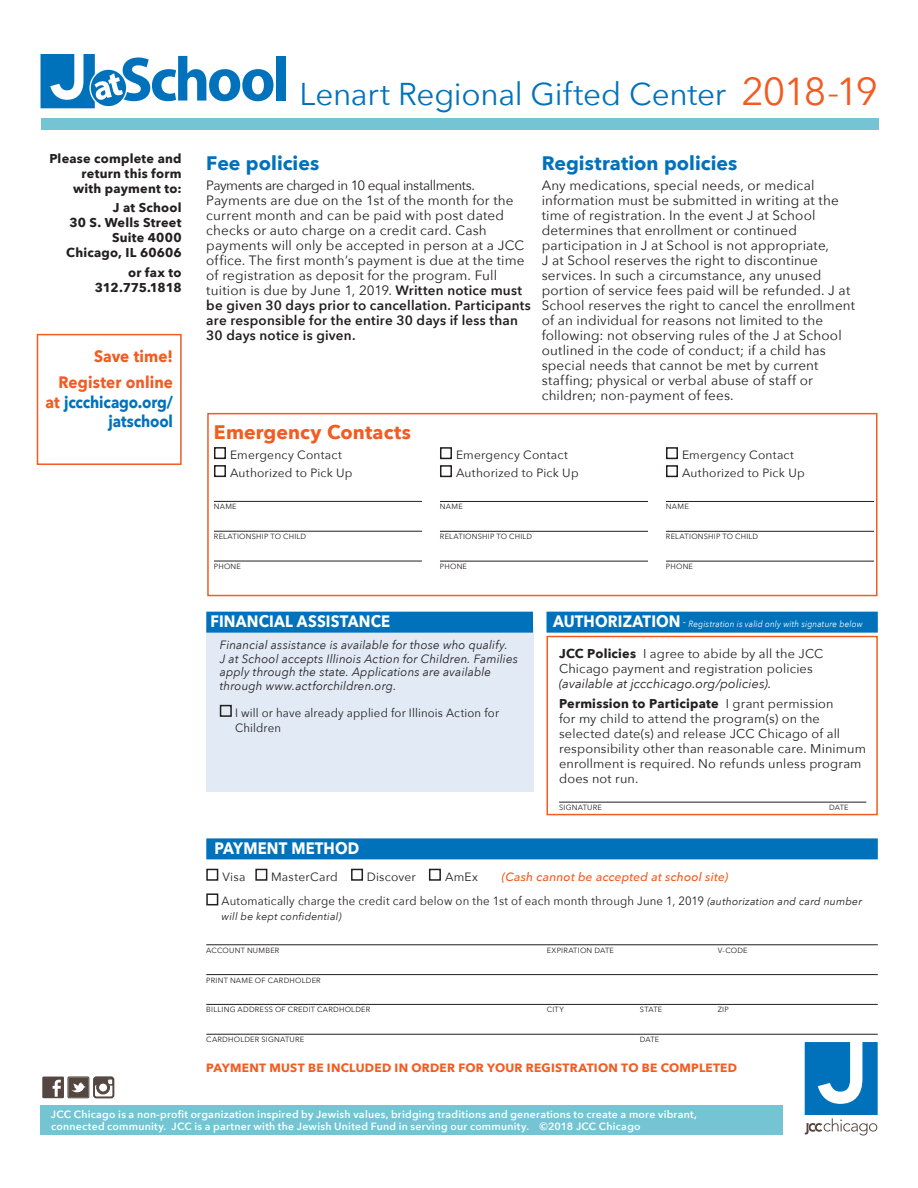
<style>
.page{position:relative;width:918px;height:1188px;background:#fff}
.page>*{position:absolute;margin:0;border:0;box-sizing:border-box;transform-origin:0 0}
.t1{font:31.5px "Avenir Next";letter-spacing:-.01em;color:#0072bc}
.t2{font:700 19.5px "Avenir Next";color:#0072bc}
.t3{font:700 19.5px "Avenir Next";letter-spacing:.005em;color:#f25b21}
.t4{font:700 16.5px "Avenir Next";letter-spacing:.01em;color:#fff;scale:.9 1}
.t5{font:700 16.5px/19.5px "Avenir Next";letter-spacing:-.01em;color:#0072bc;text-align:right;scale:.9 1}
.t6{font:700 16.5px/26.2px "Avenir Next";letter-spacing:.005em;color:#f25b21;text-align:right;scale:.93 1}
.t7{font:13.5px/15px "Avenir Next";letter-spacing:.01em;color:#231f20}
.t8{font:12.75px/15px "Avenir Next";letter-spacing:.01em;color:#231f20}
.t9{font:700 12.75px/15px "Avenir Next";letter-spacing:.015em;color:#231f20;text-align:right}
.t10{font:700 12.75px/15px "Avenir Next";letter-spacing:-.015em;color:#231f20;text-align:right}
.t11{font:12px/24.8px "Avenir Next";letter-spacing:.015em;color:#231f20;scale:.95 1}
.t12{font:italic 12px/13.5px "Avenir Next";letter-spacing:.015em;color:#231f20}
.t13{font:12px/18px "Avenir Next";letter-spacing:.015em;color:#231f20}
.t14{font:700 12px "Avenir Next";letter-spacing:.02em;color:#f25b21}
.t15{font:600 10.5px/12px "Avenir Next";letter-spacing:.025em;color:#fff}
.t16{font:italic 10.5px "Avenir Next";letter-spacing:.02em;color:#231f20}
.t17{font:italic 9px "Avenir Next";letter-spacing:.025em;color:#fff;scale:.9 1}
.t18{font:7.5px "Avenir Next";letter-spacing:.03em;color:#231f20}
.s1{color:#f25b21}
.s2{font-size:39px;color:#f25b21}
.s3{font-weight:600}
.s4{font-weight:700;font-style:normal;font-size:16.5px}
.s5{font-weight:700}
.s6{font-style:italic}
.s7{font-weight:500;font-style:italic;color:#f25b21}
.s8{font-style:italic;font-size:10.5px}
</style>
<div class="page">
<div style="left:206px;top:627px;width:328px;height:165px;background:#e2eaf6"></div>
<div style="left:41px;top:118px;width:837px;height:11px;background:#74c4d4"></div>
<div style="left:207px;top:413px;width:671px;height:183px;border:2px solid #f25b21"></div>
<hr style="left:214px;top:501px;width:208px;height:1px;background:#231f20">
<hr style="left:214px;top:531px;width:208px;height:1px;background:#231f20">
<hr style="left:214px;top:561px;width:208px;height:1px;background:#231f20">
<div style="left:214px;top:447px;width:12px;height:12px;border:2px solid #231f20"></div>
<div style="left:214px;top:465px;width:12px;height:12px;border:2px solid #231f20"></div>
<hr style="left:440px;top:501px;width:208px;height:1px;background:#231f20">
<hr style="left:440px;top:531px;width:208px;height:1px;background:#231f20">
<hr style="left:440px;top:561px;width:208px;height:1px;background:#231f20">
<div style="left:440px;top:447px;width:12px;height:12px;border:2px solid #231f20"></div>
<div style="left:440px;top:465px;width:12px;height:12px;border:2px solid #231f20"></div>
<hr style="left:666px;top:501px;width:208px;height:1px;background:#231f20">
<hr style="left:666px;top:531px;width:208px;height:1px;background:#231f20">
<hr style="left:666px;top:561px;width:208px;height:1px;background:#231f20">
<div style="left:666px;top:447px;width:12px;height:12px;border:2px solid #231f20"></div>
<div style="left:666px;top:465px;width:12px;height:12px;border:2px solid #231f20"></div>
<div style="left:41px;top:1105px;width:742px;height:30px;background:#74c4d4"></div>
<svg style="left:805px;top:1042px;width:73px;height:93px"></svg>
<div style="left:547px;top:636px;width:331px;height:179px;border:2px solid #f25b21"></div>
<hr style="left:559px;top:802px;width:307px;height:1px;background:#231f20">
<div style="left:547px;top:612px;width:331px;height:21px;background:#0072bc"></div>
<div style="left:206px;top:838px;width:672px;height:21px;background:#0072bc"></div>
<hr style="left:206px;top:944px;width:672px;height:1px;background:#231f20">
<hr style="left:206px;top:974px;width:672px;height:1px;background:#231f20">
<hr style="left:206px;top:1004px;width:672px;height:1px;background:#231f20">
<hr style="left:206px;top:1034px;width:672px;height:1px;background:#231f20">
<div style="left:206px;top:869px;width:12px;height:12px;border:2px solid #231f20"></div>
<div style="left:255px;top:869px;width:12px;height:12px;border:2px solid #231f20"></div>
<div style="left:351px;top:869px;width:12px;height:12px;border:2px solid #231f20"></div>
<div style="left:429px;top:869px;width:12px;height:12px;border:2px solid #231f20"></div>
<div style="left:206px;top:893px;width:12px;height:12px;border:2px solid #231f20"></div>
<div style="left:206px;top:612px;width:327px;height:21px;background:#0072bc"></div>
<div style="left:220px;top:705px;width:12px;height:12px;border:2px solid #231f20"></div>
<svg style="left:42px;top:1077px;width:45px;height:21px"></svg>
<div style="left:67px;top:1076px;width:22px;height:22px;border:1px solid #544640"></div>
<div style="left:93px;top:1076px;width:21px;height:22px;border:2px solid #544640;border-radius:2px"></div>
<svg style="left:94px;top:1078px;width:19px;height:16px"></svg>
<div style="left:37px;top:334px;width:145px;height:131px;border:2px solid #f25b21"></div>
<div style="left:276px;top:56px;width:9px;height:45px;background:#0072bc"></div>
<svg style="left:41px;top:54px;width:232px;height:54px"></svg>
<p class="t9" style="left:49px;top:151px;width:134px">Please complete and return this form<br>with payment to:</p>
<p class="t9" style="left:66px;top:200px;width:117px">J at School<br>30 S. Wells Street<br>Suite 4000<br>Chicago, IL 60606</p>
<p class="t10" style="left:95px;top:264px;width:88px">or fax to<br>312.775.1818</p>
<p class="t6" style="left:59px;top:343px;width:125px">Save time!<br>Register online</p>
<p class="t5" style="left:45px;top:392px;width:143px"><span class="s1">at</span> jccchicago.org/ jatschool</p>
<p class="t1" style="left:300px;top:67px;width:580px">Lenart Regional Gifted Center <span class="s2">2018-19</span></p>
<h2 class="t2" style="left:206px;top:146px;width:114px">Fee policies</h2>
<p class="t7" style="left:206px;top:177px;width:326px">Payments are charged in 10 equal installments.<br>Payments are due on the 1st of the month for the current month and can be paid with post dated checks or auto charge on a credit card. Cash payments will only be accepted in person at a JCC office. The first month’s payment is due at the time of registration as deposit for the program. Full tuition is due by June 1, 2019. <span class="s3">Written notice must be given 30 days prior to cancellation. Participants are responsible for the entire 30 days if less than 30 days notice is given.</span></p>
<h2 class="t2" style="left:542px;top:146px;width:197px">Registration policies</h2>
<p class="t7" style="left:542px;top:177px;width:315px">Any medications, special needs, or medical information must be submitted in writing at the time of registration. In the event J at School determines that enrollment or continued participation in J at School is not appropriate,<br>J at School reserves the right to discontinue services. In such a circumstance, any unused portion of service fees paid will be refunded. J at School reserves the right to cancel the enrollment of an individual for reasons not limited to the following: not observing rules of the J at School outlined in the code of conduct; if a child has special needs that cannot be met by current staffing; physical or verbal abuse of staff or children; non-payment of fees.</p>
<h2 class="t3" style="left:214px;top:415px;width:199px">Emergency Contacts</h2>
<p class="t13" style="left:230px;top:445px;width:124px">Emergency Contact<br>Authorized to Pick Up</p>
<p class="t18" style="left:214px;top:500px;width:24px">NAME</p>
<p class="t18" style="left:214px;top:530px;width:94px">RELATIONSHIP TO CHILD</p>
<p class="t18" style="left:214px;top:560px;width:29px">PHONE</p>
<p class="t13" style="left:456px;top:445px;width:124px">Emergency Contact<br>Authorized to Pick Up</p>
<p class="t18" style="left:440px;top:500px;width:24px">NAME</p>
<p class="t18" style="left:440px;top:530px;width:94px">RELATIONSHIP TO CHILD</p>
<p class="t18" style="left:440px;top:560px;width:29px">PHONE</p>
<p class="t13" style="left:682px;top:445px;width:124px">Emergency Contact<br>Authorized to Pick Up</p>
<p class="t18" style="left:666px;top:500px;width:24px">NAME</p>
<p class="t18" style="left:666px;top:530px;width:94px">RELATIONSHIP TO CHILD</p>
<p class="t18" style="left:666px;top:560px;width:29px">PHONE</p>
<p class="t4" style="left:210px;top:607px;width:201px">FINANCIAL ASSISTANCE</p>
<p class="t12" style="left:220px;top:638px;width:300px">Financial assistance is available for those who qualify.<br>J at School accepts Illinois Action for Children. Families apply through the state. Applications are available through www.actforchildren.org.</p>
<p class="t11" style="left:235px;top:705px;width:279px;line-height:15px">I will or have already applied for Illinois Action for<br>Children</p>
<p class="t17" style="left:553px;top:616px;width:345px"><span class="s4">AUTHORIZATION</span> – Registration is valid only with signature below</p>
<p class="t8" style="left:559px;top:645px;width:266px"><span class="s5">JCC Policies</span> I agree to abide by all the JCC<br>Chicago payment and registration policies <span class="s6">(available at jccchicago.org/policies)</span>.</p>
<p class="t8" style="left:559px;top:696px;width:308px"><span class="s5">Permission to Participate</span> I grant permission<br>for my child to attend the program(s) on the selected date(s) and release JCC Chicago of all responsibility other than reasonable care. Minimum enrollment is required. No refunds unless program does not run.</p>
<p class="t18" style="left:559px;top:801px;width:44px">SIGNATURE</p>
<p class="t18" style="left:829px;top:801px;width:21px">DATE</p>
<p class="t4" style="left:214px;top:834px;width:162px">PAYMENT METHOD</p>
<p class="t13" style="left:222px;top:867px;width:25px">Visa</p>
<p class="t13" style="left:271px;top:867px;width:68px">MasterCard</p>
<p class="t13" style="left:367px;top:867px;width:50px">Discover</p>
<p class="t13" style="left:445px;top:867px;width:34px">AmEx</p>
<p class="t11" style="left:222px;top:864px;width:676px;text-indent:280px"><span class="s7">(Cash cannot be accepted at school site)<br></span>Automatically charge the credit card below on the 1st of each month through June 1, 2019 <span class="s8">(authorization and card number</span></p>
<p class="t16" style="left:222px;top:908px;width:122px">will be kept confidential)</p>
<p class="t18" style="left:206px;top:944px;width:75px">ACCOUNT NUMBER</p>
<p class="t18" style="left:547px;top:944px;width:69px">EXPIRATION DATE</p>
<p class="t18" style="left:718px;top:944px;width:31px">V-CODE</p>
<p class="t18" style="left:206px;top:974px;width:116px">PRINT NAME OF CARDHOLDER</p>
<p class="t18" style="left:206px;top:1003px;width:166px">BILLING ADDRESS OF CREDIT CARDHOLDER</p>
<p class="t18" style="left:547px;top:1003px;width:19px">CITY</p>
<p class="t18" style="left:640px;top:1003px;width:24px">STATE</p>
<p class="t18" style="left:718px;top:1003px;width:12px">ZIP</p>
<p class="t18" style="left:206px;top:1033px;width:99px">CARDHOLDER SIGNATURE</p>
<p class="t18" style="left:640px;top:1033px;width:21px">DATE</p>
<p class="t14" style="left:206px;top:1057px;width:532px">PAYMENT MUST BE INCLUDED IN ORDER FOR YOUR REGISTRATION TO BE COMPLETED</p>
<p class="t15" style="left:51px;top:1108px;width:647px">JCC Chicago is a non-profit organization inspired by Jewish values, bridging traditions and generations to create a more vibrant, connected community. JCC is a partner with the Jewish United Fund in serving our community. ©2018 JCC Chicago</p>
</div>
